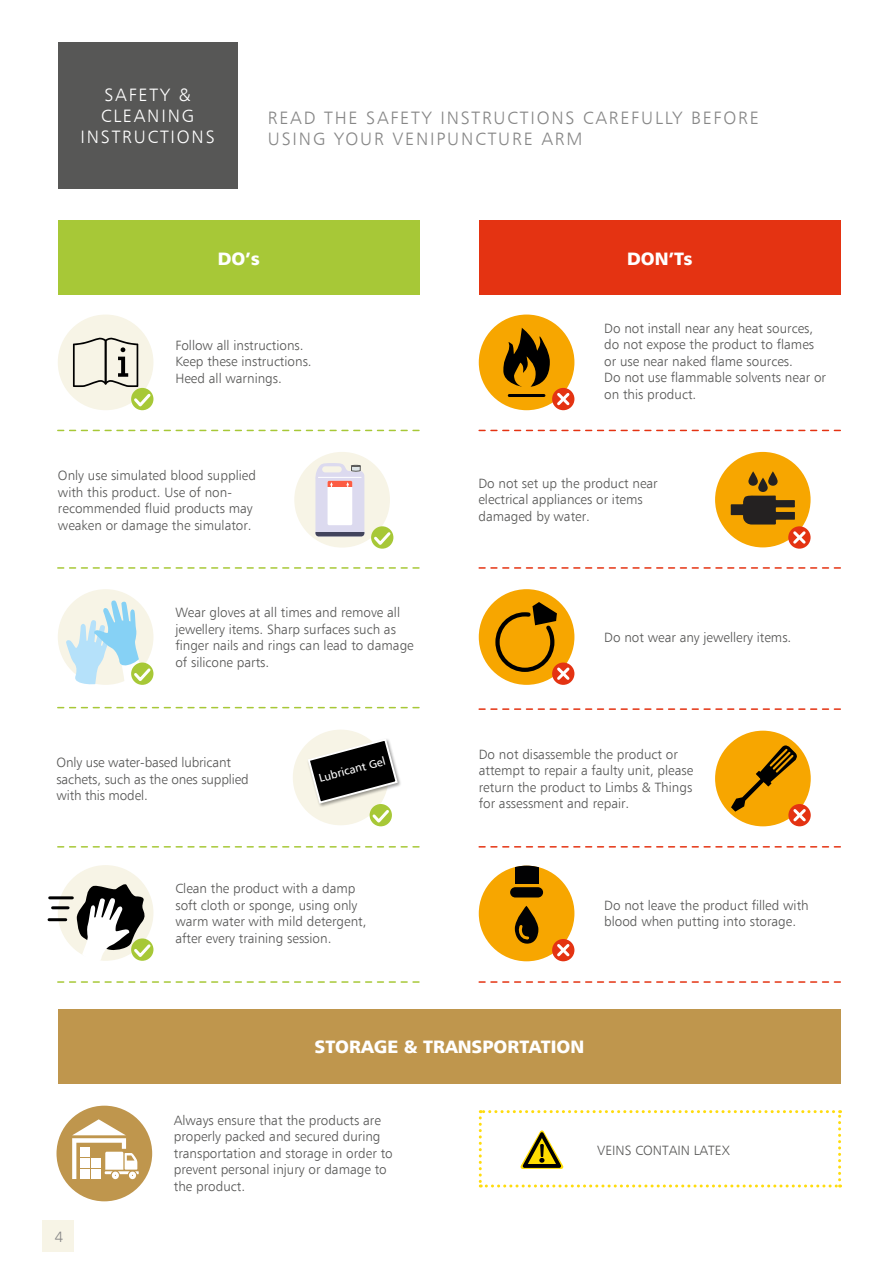
<style>
.page{position:relative;width:893px;height:1263px;background:#fff}
.page>*{position:absolute;margin:0;border:0;box-sizing:border-box;transform-origin:0 0}
.t1{font:300 18px/21px "Humanist 777 BT";letter-spacing:.1em;color:#878787}
.t2{font:900 18px "Humanist 777 BT";color:#fff}
.t3{font:300 18px/21px "Humanist 777 BT";letter-spacing:.1em;color:#fff;text-align:center}
.t4{font:300 15px "Humanist 777 BT";color:#878787}
.t5{font:300 13.5px/16.5px "Humanist 777 BT";color:#575756}
.t6{font:11.55px "Humanist 777 BT";color:#fff}
</style>
<div class="page">
<div style="left:43px;top:1220px;width:31px;height:32px;background:#f7f4e6"></div>
<svg style="left:58px;top:430px;width:361px;height:1px"></svg>
<svg style="left:479px;top:430px;width:361px;height:1px"></svg>
<svg style="left:58px;top:567px;width:361px;height:2px"></svg>
<svg style="left:479px;top:567px;width:361px;height:2px"></svg>
<svg style="left:58px;top:707px;width:361px;height:1px"></svg>
<svg style="left:58px;top:846px;width:361px;height:1px"></svg>
<svg style="left:58px;top:981px;width:361px;height:2px"></svg>
<svg style="left:479px;top:708px;width:361px;height:2px"></svg>
<svg style="left:479px;top:846px;width:361px;height:1px"></svg>
<svg style="left:479px;top:981px;width:361px;height:2px"></svg>
<div style="left:58px;top:43px;width:179px;height:146px;background:#575756"></div>
<div style="left:58px;top:220px;width:362px;height:75px;background:#a7c837"></div>
<div style="left:58px;top:1009px;width:783px;height:74px;background:#bf964d"></div>
<div style="left:479px;top:220px;width:362px;height:75px;background:#e43312"></div>
<div style="left:58px;top:315px;width:95px;height:95px;background:#f7f4e6;border-radius:50%"></div>
<svg style="left:73px;top:337px;width:80px;height:72px"></svg>
<div style="left:479px;top:315px;width:95px;height:95px;background:#f7a600;border-radius:50%"></div>
<div style="left:479px;top:589px;width:95px;height:96px;background:#f7a600;border-radius:50%"></div>
<div style="left:479px;top:866px;width:95px;height:95px;background:#f7a600;border-radius:50%"></div>
<svg style="left:515px;top:906px;width:23px;height:38px"></svg>
<div style="left:510px;top:887px;width:33px;height:10px;background:#020203;border-radius:5px"></div>
<div style="left:515px;top:866px;width:23px;height:17px;background:#020203"></div>
<svg style="left:552px;top:388px;width:22px;height:22px"></svg>
<div style="left:552px;top:662px;width:22px;height:23px;background:#e43312;border-radius:50%"></div>
<svg style="left:552px;top:939px;width:22px;height:22px"></svg>
<svg style="left:554px;top:941px;width:18px;height:18px"></svg>
<svg style="left:503px;top:328px;width:69px;height:80px"></svg>
<hr style="left:509px;top:394px;width:35px;height:3px;background:#000">
<div style="left:294px;top:452px;width:96px;height:96px;background:#f7f4e6;border-radius:50%"></div>
<svg style="left:371px;top:526px;width:22px;height:23px"></svg>
<svg style="left:371px;top:529px;width:22px;height:19px"></svg>
<div style="left:57px;top:1106px;width:95px;height:95px;background:#bf964d;border-radius:50%"></div>
<svg style="left:72px;top:1119px;width:67px;height:60px"></svg>
<div style="left:58px;top:589px;width:95px;height:96px;background:#f7f4e6;border-radius:50%"></div>
<svg style="left:66px;top:600px;width:87px;height:85px"></svg>
<svg style="left:493px;top:602px;width:79px;height:81px"></svg>
<svg style="left:315px;top:463px;width:49px;height:73px;background:#dfd8e2"></svg>
<div style="left:58px;top:865px;width:95px;height:96px;background:#f7f4e6;border-radius:50%"></div>
<hr style="left:50px;top:896px;width:22px;height:3px;background:#000">
<hr style="left:53px;top:906px;width:15px;height:3px;background:#000">
<hr style="left:49px;top:918px;width:17px;height:3px;background:#000">
<svg style="left:77px;top:882px;width:76px;height:79px"></svg>
<div style="left:715px;top:731px;width:96px;height:95px;background:#f7a600;border-radius:50%"></div>
<div style="left:788px;top:804px;width:23px;height:22px;background:#e43312;border-radius:50%"></div>
<svg style="left:731px;top:743px;width:77px;height:81px"></svg>
<div style="left:293px;top:730px;width:95px;height:95px;background:#f7f4e6;border-radius:50%"></div>
<div style="left:370px;top:804px;width:22px;height:22px;background:#a7c837;border-radius:50%"></div>
<div style="left:307px;top:738px;width:95px;height:70px;background:#000;opacity:.39"></div>
<svg style="left:307px;top:737px;width:92px;height:88px"></svg>
<div style="left:715px;top:452px;width:96px;height:95px;background:#f7a600;border-radius:50%"></div>
<svg style="left:788px;top:526px;width:23px;height:23px"></svg>
<svg style="left:731px;top:471px;width:77px;height:75px"></svg>
<svg style="left:479px;top:1110px;width:362px;height:77px"></svg>
<h1 class="t3" style="left:81px;top:84px;width:136px">SAFETY &amp;<br>CLEANING<br>INSTRUCTIONS</h1>
<h1 class="t1" style="left:268px;top:107px;width:492px">READ THE SAFETY INSTRUCTIONS CAREFULLY BEFORE<br>USING YOUR VENIPUNCTURE ARM</h1>
<h1 class="t2" style="left:218px;top:247px;width:44px">DO’s</h1>
<h1 class="t2" style="left:627px;top:247px;width:67px">DON’Ts</h1>
<p class="t5" style="left:175px;top:336px;width:138px">Follow all instructions.<br>Keep these instructions.<br>Heed all warnings.</p>
<p class="t5" style="left:58px;top:467px;width:199px">Only use simulated blood supplied with this product. Use of non&shy;recommended fluid products may weaken or damage the simulator.</p>
<p class="t5" style="left:175px;top:604px;width:240px">Wear gloves at all times and remove all jewellery items. Sharp surfaces such as finger nails and rings can lead to damage of silicone parts.</p>
<p class="t5" style="left:57px;top:754px;width:194px">Only use water-based lubricant sachets, such as the ones supplied with this model.</p>
<p class="t6" style="left:317px;top:771px;width:70px;rotate:-15deg">Lubricant Gel</p>
<p class="t5" style="left:175px;top:880px;width:193px">Clean the product with a damp soft cloth or sponge, using only warm water with mild detergent, after every training session.</p>
<p class="t5" style="left:604px;top:320px;width:223px">Do not install near any heat sources, do not expose the product to flames or use near naked flame sources.<br>Do not use flammable solvents near or on this product.</p>
<p class="t5" style="left:478px;top:475px;width:181px">Do not set up the product near electrical appliances or items damaged by water.</p>
<p class="t5" style="left:604px;top:629px;width:189px">Do not wear any jewellery items.</p>
<p class="t5" style="left:479px;top:746px;width:216px">Do not disassemble the product or attempt to repair a faulty unit, please return the product to Limbs &amp; Things for assessment and repair.</p>
<p class="t5" style="left:604px;top:896px;width:206px">Do not leave the product filled with blood when putting into storage.</p>
<p class="t4" style="left:55px;top:1227px;width:10px">4</p>
<h1 class="t2" style="left:315px;top:1035px;width:271px">STORAGE &amp; TRANSPORTATION</h1>
<p class="t5" style="left:174px;top:1112px;width:220px">Always ensure that the products are properly packed and secured during transportation and storage in order to prevent personal injury or damage to the product.</p>
<p class="t5" style="left:597px;top:1141px;width:134px">VEINS CONTAIN LATEX</p>
</div>
